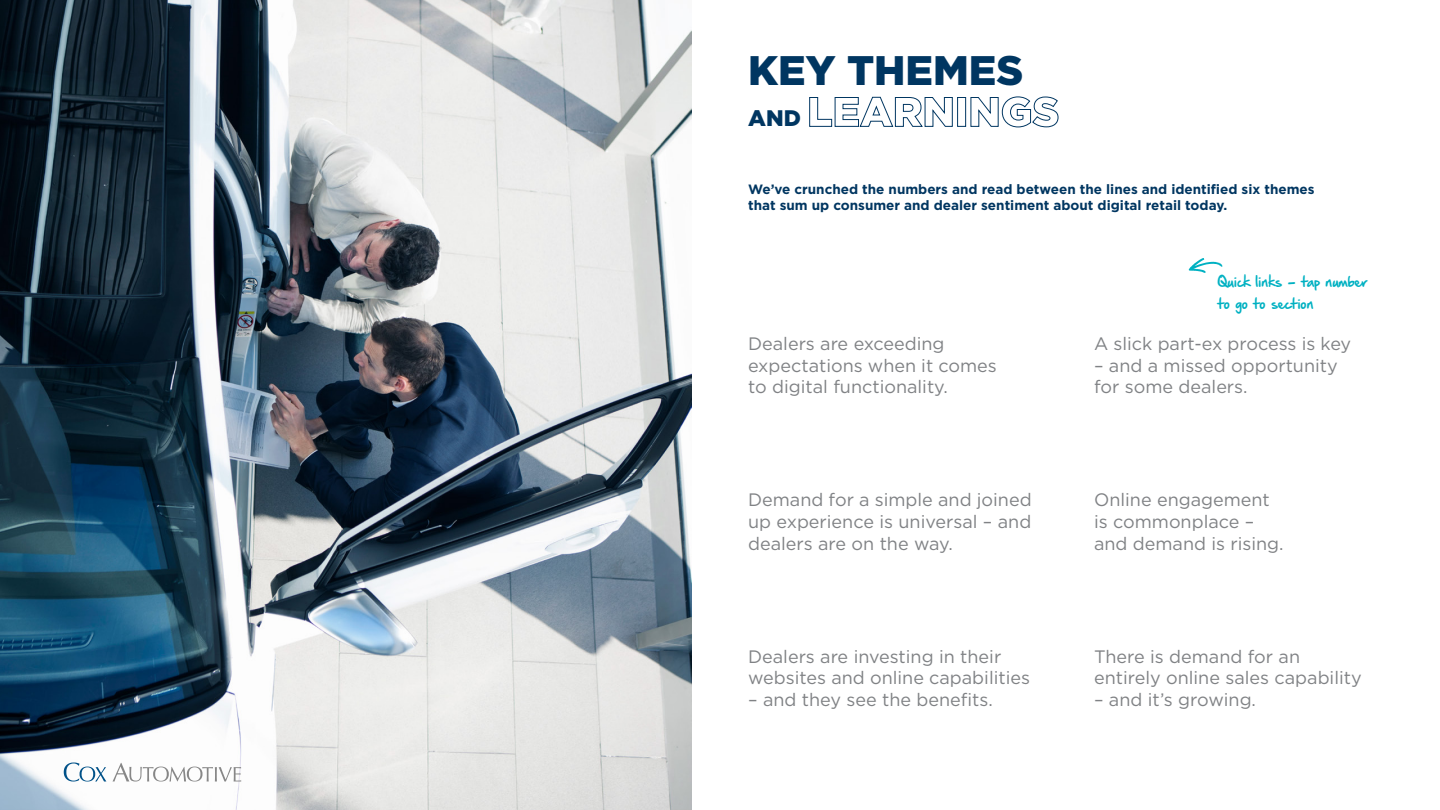
<style>
.page{position:relative;width:1440px;height:810px;background:#fff}
.page>*{position:absolute;margin:0;border:0;box-sizing:border-box;transform-origin:0 0}
.t1{font:900 41.25px/41.2px "Gotham HTF";color:#003661}
.t2{font:18px/21.6px "Gotham";color:#808285}
.t3{font:18px/21.6px "Hand Of Sean Pro";color:#00b1c2}
.t4{font:700 13.5px/16.2px "Gotham";color:#003661}
.s1{font-size:22.5px}
</style>
<div class="page">
<img style="left:0;top:0;width:692px;height:810px">
<svg style="left:64px;top:763px;width:42px;height:19px"></svg>
<svg style="left:113px;top:763px;width:128px;height:19px"></svg>
<svg style="left:1189px;top:258px;width:34px;height:15px"></svg>
<h1 class="t1" style="left:748px;top:49px;width:313px">KEY THEMES<br><span class="s1">AND</span> LEARNINGS</h1>
<p class="t4" style="left:748px;top:181px;width:568px">We’ve crunched the numbers and read between the lines and identified six themes that sum up consumer and dealer sentiment about digital retail today.</p>
<p class="t3" style="left:1218px;top:270px;width:151px">Quick links - tap number to go to section</p>
<p class="t2" style="left:748px;top:333px;width:250px">Dealers are exceeding expectations when it comes to digital functionality.</p>
<p class="t2" style="left:1094px;top:333px;width:259px">A slick part-ex process is key</p>
<p class="t2" style="left:1094px;top:354px;width:245px">– and a missed opportunity for some dealers.</p>
<p class="t2" style="left:748px;top:489px;width:285px;text-align:justify">Demand for a simple and joined up experience is universal – and dealers are on the way.</p>
<p class="t2" style="left:748px;top:645px;width:283px">Dealers are investing in their websites and online capabilities</p>
<p class="t2" style="left:748px;top:688px;width:246px">– and they see the benefits.</p>
<p class="t2" style="left:1094px;top:489px;width:191px">Online engagement is commonplace – and demand is rising.</p>
<p class="t2" style="left:1094px;top:645px;width:269px">There is demand for an entirely online sales capability</p>
<p class="t2" style="left:1094px;top:688px;width:163px">– and it’s growing.</p>
</div>
